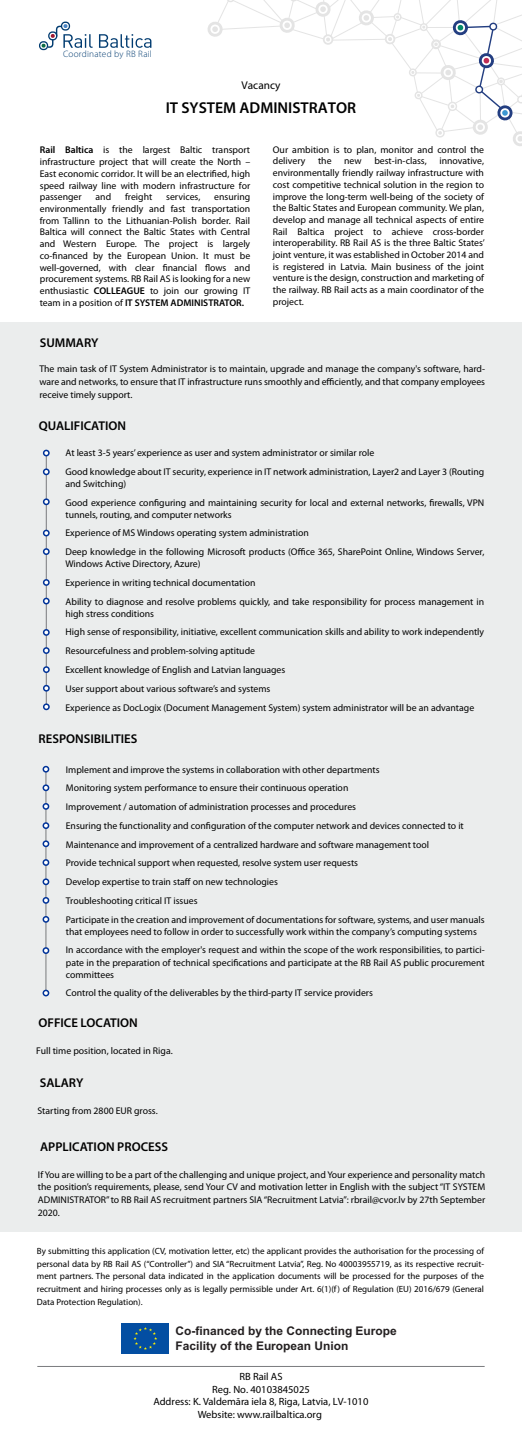
<style>
.page{position:relative;width:522px;height:1442px;background:#fff}
.page>*{position:absolute;margin:0;border:0;box-sizing:border-box;transform-origin:0 0}
.t1{font:600 15.75px "Myriad Pro";color:#000}
.t2{font:600 12.75px "Myriad Pro";color:#000}
.t3{font:700 11.93px/14.3px "Arial";color:#231f20}
.t4{font:11.25px "Myriad Pro";color:#000}
.t5{font:10.5px/12.6px "Myriad Pro";color:#000;text-align:center}
.t6{font:9.75px/11.7px "Myriad Pro";color:#000}
.t7{font:300 9.3px "Myriad Pro";letter-spacing:.025em;color:#003b70}
.t8{font:9px/12.8px "Myriad Pro";color:#000;text-align:justify}
.s1{font-weight:600}
</style>
<div class="page">
<svg style="left:207px;top:0;width:314px;height:146px"></svg>
<svg style="left:99px;top:34px;width:52px;height:14px"></svg>
<svg style="left:39px;top:22px;width:53px;height:28px"></svg>
<div style="left:122px;top:1323px;width:47px;height:30px;background:#034ea2"></div>
<svg style="left:133px;top:1327px;width:24px;height:22px"></svg>
<hr style="left:37px;top:1365px;width:447px;height:1px;background:#797a7d">
<div style="left:0;top:322px;width:521px;height:909px;background:#ebeded"></div>
<hr style="left:45px;top:769px;width:1px;height:224px;background:#797a7d">
<div style="left:42px;top:784px;width:7px;height:7px;border:2px solid #039;border-radius:50%"></div>
<div style="left:42px;top:803px;width:7px;height:6px;border:2px solid #039;border-radius:50%"></div>
<div style="left:42px;top:840px;width:7px;height:7px;border:2px solid #039;border-radius:50%"></div>
<div style="left:42px;top:765px;width:7px;height:7px;border:2px solid #039;border-radius:50%"></div>
<div style="left:42px;top:822px;width:7px;height:7px;border:2px solid #039;border-radius:50%"></div>
<div style="left:42px;top:859px;width:7px;height:6px;border:2px solid #039;border-radius:50%"></div>
<div style="left:42px;top:878px;width:7px;height:7px;border:2px solid #039;border-radius:50%"></div>
<div style="left:42px;top:916px;width:7px;height:6px;border:2px solid #039;border-radius:50%"></div>
<div style="left:42px;top:897px;width:7px;height:6px;border:2px solid #039;border-radius:50%"></div>
<div style="left:42px;top:947px;width:7px;height:7px;border:2px solid #039;border-radius:50%"></div>
<div style="left:42px;top:989px;width:7px;height:7px;border:2px solid #039;border-radius:50%"></div>
<hr style="left:46px;top:452px;width:1px;height:255px;background:#797a7d">
<div style="left:43px;top:449px;width:7px;height:7px;border:2px solid #039;border-radius:50%"></div>
<div style="left:43px;top:468px;width:7px;height:7px;border:2px solid #039;border-radius:50%"></div>
<div style="left:43px;top:498px;width:7px;height:7px;border:2px solid #039;border-radius:50%"></div>
<div style="left:43px;top:529px;width:7px;height:7px;border:2px solid #039;border-radius:50%"></div>
<div style="left:43px;top:548px;width:7px;height:7px;border:2px solid #039;border-radius:50%"></div>
<div style="left:43px;top:579px;width:7px;height:7px;border:2px solid #039;border-radius:50%"></div>
<div style="left:43px;top:597px;width:7px;height:7px;border:2px solid #039;border-radius:50%"></div>
<div style="left:43px;top:629px;width:7px;height:7px;border:2px solid #039;border-radius:50%"></div>
<div style="left:43px;top:647px;width:7px;height:7px;border:2px solid #039;border-radius:50%"></div>
<div style="left:43px;top:666px;width:7px;height:7px;border:2px solid #039;border-radius:50%"></div>
<div style="left:43px;top:685px;width:7px;height:6px;border:2px solid #039;border-radius:50%"></div>
<div style="left:43px;top:703px;width:7px;height:7px;border:2px solid #039;border-radius:50%"></div>
<p class="t7" style="left:63px;top:48px;width:90px">Coordinated by RB Rail</p>
<p class="t4" style="left:241px;top:79px;width:40px">Vacancy</p>
<h1 class="t1" style="left:165px;top:98px;width:192px">IT SYSTEM ADMINISTRATOR</h1>
<p class="t6" style="left:40px;top:144px;width:212px;text-align:justify"><span class="s1">Rail Baltica</span> is the largest Baltic transport infrastructure project that will create the North – East economic corridor. It will be an electrified, high speed railway line with modern infrastructure for passenger</p>
<p class="t6" style="left:95px;top:191px;width:17px">and</p>
<p class="t6" style="left:125px;top:191px;width:29px">freight</p>
<p class="t6" style="left:166px;top:191px;width:36px">services,</p>
<p class="t6" style="left:40px;top:191px;width:212px;text-align:justify;text-indent:174px">ensuring environmentally friendly and fast transportation from Tallinn to the Lithuanian-Polish border. Rail Baltica will connect the Baltic States with Central and Western Europe. The project is largely co-financed by the European Union. It must be well-governed, with clear financial flows and procurement systems. RB Rail AS is looking for a new enthusiastic <span class="s1">COLLEAGUE</span> to join our growing IT team in a position of <span class="s1">IT SYSTEM ADMINISTRATOR.</span></p>
<p class="t6" style="left:273px;top:144px;width:212px">Our ambition is to plan, monitor and control the delivery</p>
<p class="t6" style="left:318px;top:155px;width:15px">the</p>
<p class="t6" style="left:344px;top:155px;width:19px">new</p>
<p class="t6" style="left:374px;top:155px;width:54px">best-in-class,</p>
<p class="t6" style="left:273px;top:155px;width:213px;text-align:justify;text-indent:166px">innovative, environmentally friendly railway infrastructure with cost competitive technical solution in the region to improve the long-term well-being of the society of the Baltic States and European community. We plan, develop and manage all technical aspects of entire Rail Baltica project to achieve cross-border interoperability. RB Rail AS is the three Baltic States’ joint venture, it was established in October 2014 and is registered in Latvia. Main business of the joint venture is the design, construction and marketing of the railway. RB Rail acts as a main coordinator of the project.</p>
<h2 class="t2" style="left:40px;top:334px;width:60px">SUMMARY</h2>
<p class="t6" style="left:39px;top:363px;width:447px;line-height:12.8px;text-align:justify">The main task of IT System Administrator is to maintain, upgrade and manage the company's software, hard&shy;ware and networks, to ensure that IT infrastructure runs smoothly and efficiently, and that company employees receive timely support.</p>
<h2 class="t2" style="left:39px;top:417px;width:88px">QUALIFICATION</h2>
<p class="t6" style="left:65px;top:443px;width:420px;line-height:18.8px">At least 3-5 years’ experience as user and system administrator or similar role<br>Good knowledge about IT security, experience in IT network administration, Layer2 and Layer 3 (Routing</p>
<p class="t6" style="left:65px;top:474px;width:420px;line-height:18.8px">and Switching)<br>Good experience configuring and maintaining security for local and external networks, firewalls, VPN</p>
<p class="t6" style="left:65px;top:505px;width:420px;line-height:18.8px">tunnels, routing, and computer networks<br>Experience of MS Windows operating system administration<br>Deep knowledge in the following Microsoft products (Office 365, SharePoint Online, Windows Server,</p>
<p class="t6" style="left:65px;top:554px;width:420px;line-height:18.8px">Windows Active Directory, Azure)<br>Experience in writing technical documentation<br>Ability to diagnose and resolve problems quickly, and take responsibility for process management in</p>
<p class="t6" style="left:65px;top:604px;width:420px;line-height:18.8px">high stress conditions<br>High sense of responsibility, initiative, excellent communication skills and ability to work independently Resourcefulness and problem-solving aptitude<br>Excellent knowledge of English and Latvian languages<br>User support about various software’s and systems<br>Experience as DocLogix (Document Management System) system administrator will be an advantage</p>
<h2 class="t2" style="left:39px;top:731px;width:100px">RESPONSIBILITIES</h2>
<p class="t6" style="left:66px;top:760px;width:420px;line-height:18.8px">Implement and improve the systems in collaboration with other departments<br>Monitoring system performance to ensure their continuous operation<br>Improvement / automation of administration processes and procedures<br>Ensuring the functionality and configuration of the computer network and devices connected to it Maintenance and improvement of a centralized hardware and software management tool<br>Provide technical support when requested, resolve system user requests<br>Develop expertise to train staff on new technologies<br>Troubleshooting critical IT issues<br>Participate in the creation and improvement of documentations for software, systems, and user manuals</p>
<p class="t6" style="left:66px;top:922px;width:420px;line-height:18.8px">that employees need to follow in order to successfully work within the company’s computing systems<br>In accordance with the employer's request and within the scope of the work responsibilities, to partici-</p>
<p class="t6" style="left:66px;top:956px;width:420px;line-height:12px">pate in the preparation of technical specifications and participate at the RB Rail AS public procurement committees</p>
<p class="t6" style="left:66px;top:987px;width:308px">Control the quality of the deliverables by the third-party IT service providers</p>
<h2 class="t2" style="left:38px;top:1015px;width:101px">OFFICE LOCATION</h2>
<p class="t6" style="left:36px;top:1045px;width:138px">Full time position, located in Riga.</p>
<h2 class="t2" style="left:40px;top:1074px;width:45px">SALARY</h2>
<p class="t6" style="left:37px;top:1105px;width:122px">Starting from 2800 EUR gross.</p>
<h2 class="t2" style="left:40px;top:1138px;width:129px">APPLICATION PROCESS</h2>
<p class="t6" style="left:38px;top:1168px;width:448px;line-height:12.8px;text-align:justify">If You are willing to be a part of the challenging and unique project, and Your experience and personality match the position’s requirements, please, send Your CV and motivation letter in English with the subject “IT SYSTEM ADMINISTRATOR” to RB Rail AS recruitment partners SIA “Recruitment Latvia”: rbrail@cvor.lv by 27th September 2020.</p>
<p class="t8" style="left:37px;top:1244px;width:448px">By submitting this application (CV, motivation letter, etc) the applicant provides the authorisation for the processing of personal data by RB Rail AS (“Controller”) and SIA “Recruitment Latvia”, Reg. No 40003955719, as its respective recruit&shy;ment partners. The personal data indicated in the application documents will be processed for the purposes of the recruitment and hiring processes only as is legally permissible under Art. 6(1)(f) of Regulation (EU) 2016/679 (General Data Protection Regulation).</p>
<p class="t3" style="left:175px;top:1324px;width:222px">Co-financed by the Connecting Europe<br>Facility of the European Union</p>
<p class="t5" style="left:153px;top:1370px;width:216px">RB Rail AS<br>Reg. No. 40103845025<br>Address: K. Valdemāra iela 8, Riga, Latvia, LV-1010<br>Website: www.railbaltica.org</p>
</div>
